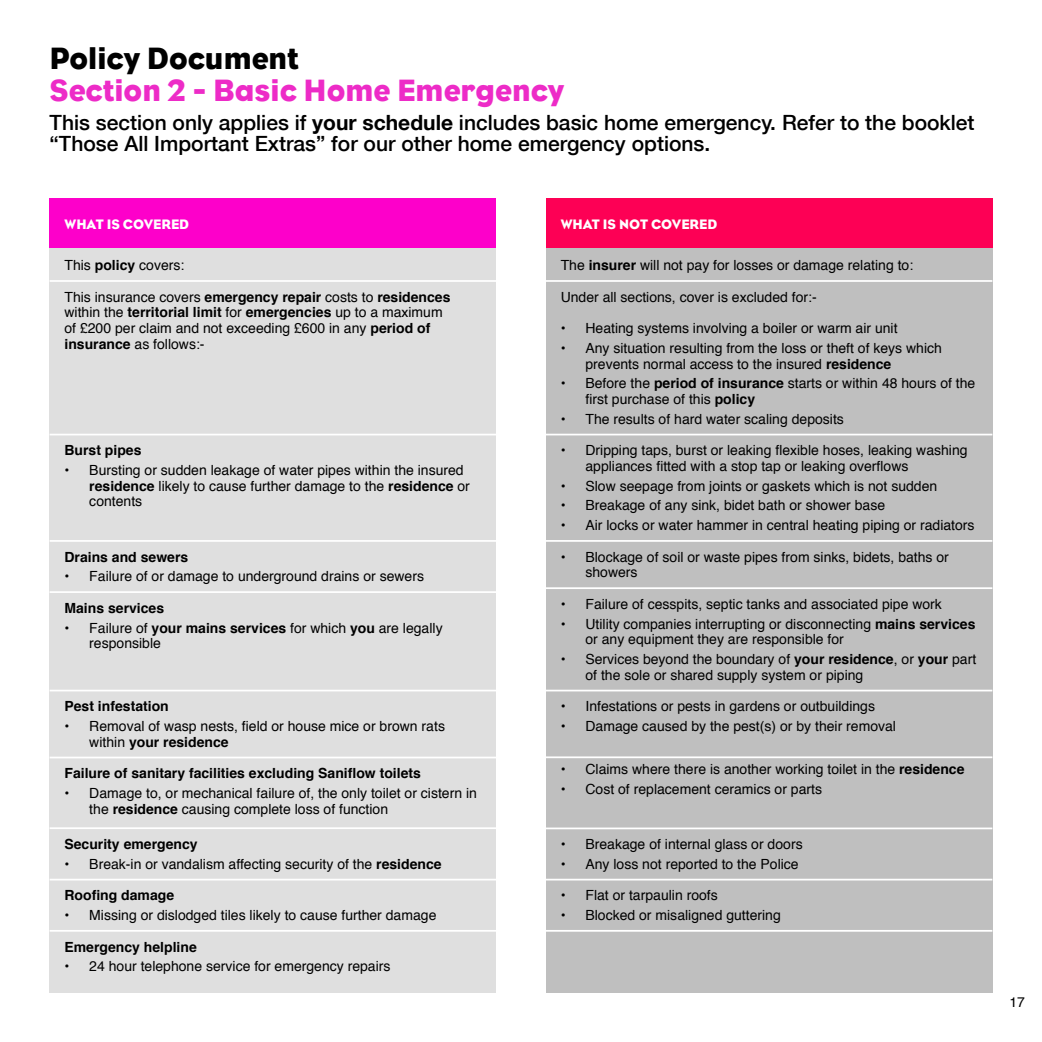
<style>
.page{position:relative;width:1042px;height:1042px;background:#fff}
.page>*{position:absolute;margin:0;border:0;box-sizing:border-box;transform-origin:0 0}
.t1{font:31.5px "Bureau Eagle";color:#ed2bc7}
.t2{font:31.5px "Bureau Eagle";color:#000}
.t3{font:500 21px/21px "Helvetica Neue";color:#000}
.t4{font:14px/15.8px "Helvetica";color:#000}
.t5{font:700 14px "Helvetica";color:#000}
.t6{font:14px "Bureau Eagle";color:#fff}
.s1{font-weight:700}
</style>
<div class="page">
<div style="left:50px;top:248px;width:446px;height:744px;background:#dfdfdf"></div>
<div style="left:546px;top:248px;width:446px;height:744px;background:#bfbfbf"></div>
<div style="left:50px;top:198px;width:446px;height:50px;background:#fd00ca"></div>
<div style="left:546px;top:198px;width:446px;height:50px;background:#fd0055"></div>
<hr style="left:50px;top:280px;width:446px;height:2px;background:#fff">
<hr style="left:50px;top:434px;width:446px;height:1px;background:#fff">
<hr style="left:50px;top:540px;width:446px;height:2px;background:#fff">
<hr style="left:50px;top:591px;width:446px;height:2px;background:#fff">
<hr style="left:50px;top:690px;width:446px;height:1px;background:#fff">
<hr style="left:50px;top:756px;width:446px;height:2px;background:#fff">
<hr style="left:50px;top:827px;width:446px;height:2px;background:#fff">
<hr style="left:50px;top:879px;width:446px;height:1px;background:#fff">
<hr style="left:50px;top:930px;width:446px;height:1px;background:#fff">
<hr style="left:546px;top:280px;width:446px;height:2px;background:#fff">
<hr style="left:546px;top:434px;width:446px;height:1px;background:#fff">
<hr style="left:546px;top:540px;width:446px;height:2px;background:#fff">
<hr style="left:546px;top:587px;width:446px;height:2px;background:#fff">
<hr style="left:546px;top:690px;width:446px;height:1px;background:#fff">
<hr style="left:546px;top:756px;width:446px;height:2px;background:#fff">
<hr style="left:546px;top:827px;width:446px;height:2px;background:#fff">
<hr style="left:546px;top:879px;width:446px;height:1px;background:#fff">
<hr style="left:546px;top:930px;width:446px;height:1px;background:#fff">
<h1 class="t2" style="left:50px;top:41px;width:251px">Policy Document</h1>
<h1 class="t1" style="left:50px;top:72px;width:516px">Section 2 - Basic Home Emergency</h1>
<h2 class="t3" style="left:50px;top:111px;width:926px">This section only applies if <span class="s1">your schedule</span> includes basic home emergency. Refer to the booklet “Those All Important Extras” for our other home emergency options.</h2>
<p class="t6" style="left:64px;top:216px;width:126px">WHAT IS COVERED</p>
<p class="t6" style="left:561px;top:216px;width:158px">WHAT IS NOT COVERED</p>
<p class="t4" style="left:64px;top:258px;width:121px">This <span class="s1">policy</span> covers:</p>
<p class="t4" style="left:64px;top:289px;width:387px">This insurance covers <span class="s1">emergency repair</span> costs to <span class="s1">residences </span>within the <span class="s1">territorial limit</span> for <span class="s1">emergencies</span> up to a maximum of £200 per claim and not exceeding £600 in any <span class="s1">period of insurance</span> as follows:-</p>
<p class="t5" style="left:65px;top:439px;width:79px">Burst pipes</p>
<p class="t4" style="left:89px;top:462px;width:382px;text-indent:-25px">• Bursting or sudden leakage of water pipes within the insured <span class="s1">residence</span> likely to cause further damage to the <span class="s1">residence</span> or contents</p>
<p class="t5" style="left:65px;top:545px;width:125px">Drains and sewers</p>
<p class="t4" style="left:65px;top:569px;width:361px">• Failure of or damage to underground drains or sewers</p>
<p class="t5" style="left:65px;top:596px;width:101px">Mains services</p>
<p class="t4" style="left:89px;top:620px;width:355px;text-indent:-25px">• Failure of <span class="s1">your mains services</span> for which <span class="s1">you</span> are legally responsible</p>
<p class="t5" style="left:65px;top:695px;width:106px">Pest infestation</p>
<p class="t4" style="left:89px;top:718px;width:357px;text-indent:-25px">• Removal of wasp nests, field or house mice or brown rats within <span class="s1">your residence</span></p>
<p class="t5" style="left:65px;top:762px;width:358px">Failure of sanitary facilities excluding Saniflow toilets</p>
<p class="t4" style="left:89px;top:785px;width:389px;text-indent:-25px">• Damage to, or mechanical failure of, the only toilet or cistern in the <span class="s1">residence</span> causing complete loss of function</p>
<p class="t5" style="left:65px;top:833px;width:135px">Security emergency</p>
<p class="t4" style="left:65px;top:856px;width:379px">• Break-in or vandalism affecting security of the <span class="s1">residence</span></p>
<p class="t5" style="left:65px;top:884px;width:111px">Roofing damage</p>
<p class="t4" style="left:65px;top:907px;width:373px">• Missing or dislodged tiles likely to cause further damage</p>
<p class="t5" style="left:65px;top:935px;width:134px">Emergency helpline</p>
<p class="t4" style="left:65px;top:959px;width:327px">• 24 hour telephone service for emergency repairs</p>
<p class="t4" style="left:561px;top:258px;width:354px">The <span class="s1">insurer</span> will not pay for losses or damage relating to:</p>
<p class="t4" style="left:561px;top:289px;width:257px">Under all sections, cover is excluded for:-</p>
<p class="t4" style="left:561px;top:321px;width:338px">• Heating systems involving a boiler or warm air unit</p>
<p class="t4" style="left:585px;top:340px;width:358px;text-indent:-25px">• Any situation resulting from the loss or theft of keys which prevents normal access to the insured <span class="s1">residence</span></p>
<p class="t4" style="left:585px;top:376px;width:391px;text-indent:-25px">• Before the <span class="s1">period of insurance</span> starts or within 48 hours of the first purchase of this <span class="s1">policy</span></p>
<p class="t4" style="left:561px;top:411px;width:285px">• The results of hard water scaling deposits</p>
<p class="t4" style="left:585px;top:443px;width:384px;text-indent:-25px">• Dripping taps, burst or leaking flexible hoses, leaking washing appliances fitted with a stop tap or leaking overflows</p>
<p class="t4" style="left:561px;top:478px;width:378px">• Slow seepage from joints or gaskets which is not sudden</p>
<p class="t4" style="left:561px;top:498px;width:326px">• Breakage of any sink, bidet bath or shower base</p>
<p class="t4" style="left:561px;top:518px;width:415px">• Air locks or water hammer in central heating piping or radiators</p>
<p class="t4" style="left:585px;top:549px;width:365px;text-indent:-25px">• Blockage of soil or waste pipes from sinks, bidets, baths or showers</p>
<p class="t4" style="left:561px;top:596px;width:383px">• Failure of cesspits, septic tanks and associated pipe work</p>
<p class="t4" style="left:585px;top:616px;width:391px;text-indent:-25px">• Utility companies interrupting or disconnecting <span class="s1">mains services </span>or any equipment they are responsible for</p>
<p class="t4" style="left:585px;top:651px;width:392px;text-indent:-25px">• Services beyond the boundary of <span class="s1">your residence</span>, or <span class="s1">your</span> part of the sole or shared supply system or piping</p>
<p class="t4" style="left:561px;top:699px;width:316px">• Infestations or pests in gardens or outbuildings</p>
<p class="t4" style="left:561px;top:718px;width:337px">• Damage caused by the pest(s) or by their removal</p>
<p class="t4" style="left:561px;top:762px;width:405px">• Claims where there is another working toilet in the <span class="s1">residence</span></p>
<p class="t4" style="left:561px;top:781px;width:263px">• Cost of replacement ceramics or parts</p>
<p class="t4" style="left:561px;top:837px;width:243px">• Breakage of internal glass or doors</p>
<p class="t4" style="left:561px;top:856px;width:240px">• Any loss not reported to the Police</p>
<p class="t4" style="left:561px;top:888px;width:159px">• Flat or tarpaulin roofs</p>
<p class="t4" style="left:561px;top:907px;width:222px">• Blocked or misaligned guttering</p>
<p class="t4" style="left:1009px;top:994px;width:17px">17</p>
</div>
